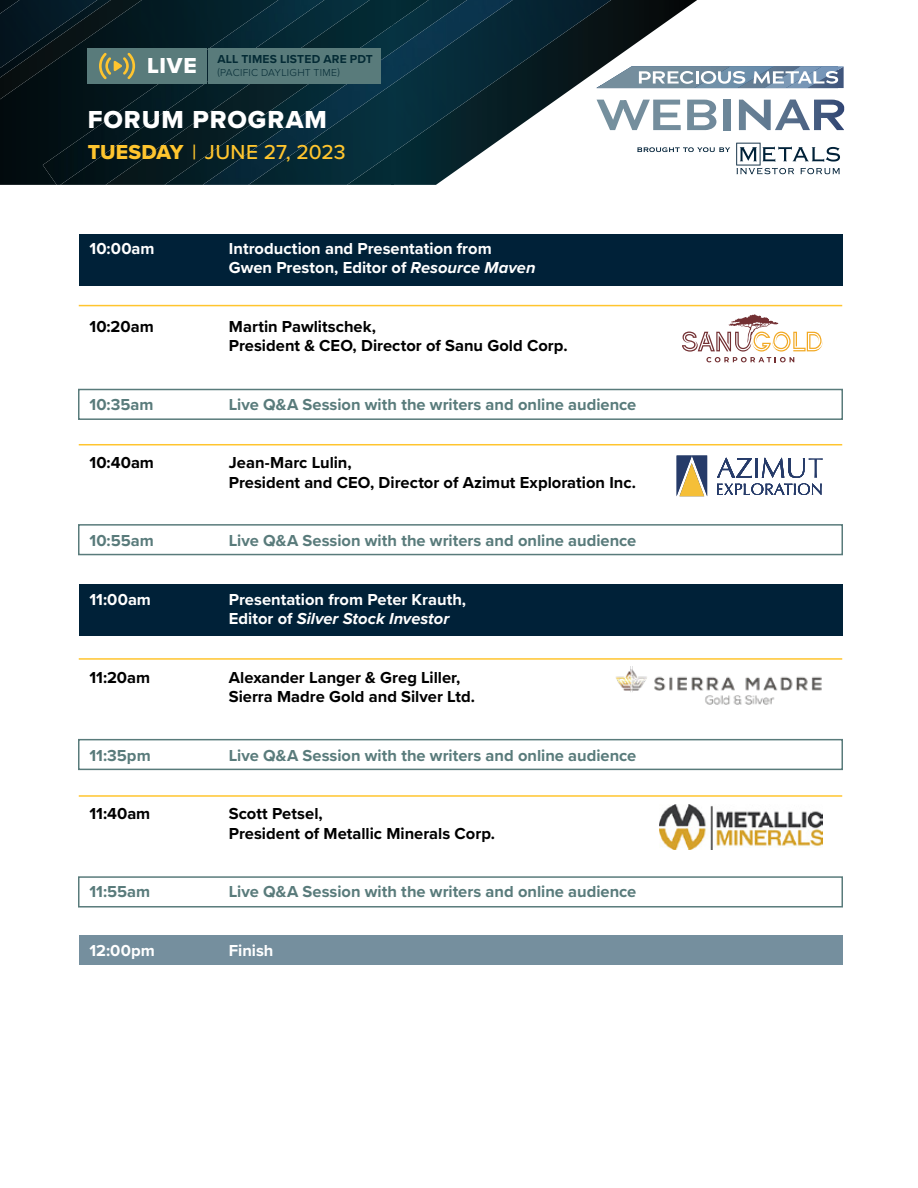
<style>
.page{position:relative;width:918px;height:1188px;background:#fff}
.page>*{position:absolute;margin:0;border:0;box-sizing:border-box;transform-origin:0 0}
.t1{font:25.5px "Proxima Nova Extrabld";letter-spacing:.04em;color:#fff}
.t2{font:500 21px "Proxima Nova";letter-spacing:.005em;color:#ffc52e}
.t3{font:700 16.5px/19.5px "Proxima Nova";color:#000}
.t4{font:700 16.5px "Proxima Nova";color:#597b7b}
.t5{font:700 16.5px/19.5px "Proxima Nova";color:#fff}
.t6{font:700 12px "Proxima Nova";letter-spacing:.02em;color:#042b35}
.t7{font:300 10.5px "Proxima Nova";letter-spacing:.025em;color:#042b35}
.s1{font-family:"Proxima Nova Extrabld";font-weight:400;font-size:22.5px;color:#fff}
.s2{font-family:"Proxima Nova Extrabld";font-weight:400}
.s3{font-style:italic}
</style>
<div class="page">
<svg style="left:624px;top:0;width:84px;height:153px"></svg>
<div style="left:123px;top:0;width:42px;height:185px;background:#03181f"></div>
<div style="left:110px;top:0;width:13px;height:185px;background:#03161c"></div>
<img style="left:0;top:0;width:110px;height:185px">
<img style="left:525px;top:0;width:99px;height:131px">
<div style="left:165px;top:0;width:38px;height:185px;background:#031c24"></div>
<img style="left:203px;top:0;width:322px;height:185px">
<div style="left:79px;top:234px;width:763px;height:51px;background:#002138"></div>
<div style="left:79px;top:585px;width:763px;height:51px;background:#002138"></div>
<div style="left:78px;top:389px;width:765px;height:31px;border:2px solid #597b7b"></div>
<div style="left:78px;top:524px;width:765px;height:31px;border:2px solid #597b7b"></div>
<div style="left:78px;top:739px;width:765px;height:31px;border:2px solid #597b7b"></div>
<div style="left:78px;top:876px;width:765px;height:32px;border:2px solid #597b7b"></div>
<div style="left:80px;top:935px;width:763px;height:30px;background:#758f9e"></div>
<hr style="left:79px;top:305px;width:763px;height:1px;background:#ffc52e">
<hr style="left:79px;top:444px;width:763px;height:1px;background:#ffc52e">
<hr style="left:79px;top:795px;width:763px;height:2px;background:#ffc52e">
<hr style="left:79px;top:658px;width:763px;height:2px;background:#ffc52e">
<div style="left:88px;top:48px;width:119px;height:36px;background:#597b7b"></div>
<div style="left:208px;top:48px;width:173px;height:36px;background:#597b7b"></div>
<svg style="left:99px;top:53px;width:36px;height:26px"></svg>
<svg style="left:736px;top:143px;width:104px;height:31px"></svg>
<svg style="left:637px;top:147px;width:93px;height:5px"></svg>
<svg style="left:597px;top:100px;width:84px;height:30px"></svg>
<svg style="left:687px;top:100px;width:29px;height:30px"></svg>
<div style="left:723px;top:100px;width:7px;height:30px;background:#6d8799"></div>
<svg style="left:739px;top:100px;width:105px;height:30px"></svg>
<svg style="left:596px;top:66px;width:248px;height:22px"></svg>
<svg style="left:682px;top:314px;width:141px;height:48px"></svg>
<svg style="left:717px;top:458px;width:106px;height:37px"></svg>
<svg style="left:677px;top:456px;width:30px;height:40px"></svg>
<img style="left:659px;top:805px;width:164px;height:44px">
<img style="left:615px;top:667px;width:207px;height:38px">
<p class="t6" style="left:147px;top:51px;width:227px"><span class="s1">LIVE</span> ALL TIMES LISTED ARE PDT</p>
<p class="t7" style="left:218px;top:67px;width:124px">(PACIFIC DAYLIGHT TIME)</p>
<h1 class="t1" style="left:88px;top:101px;width:241px">FORUM PROGRAM</h1>
<p class="t2" style="left:88px;top:136px;width:260px"><span class="s2">TUESDAY</span> | JUNE 27, 2023</p>
<p class="t5" style="left:89px;top:238px;width:67px">10:00am</p>
<p class="t5" style="left:229px;top:238px;width:308px">Introduction and Presentation from<br>Gwen Preston, Editor of <span class="s3">Resource Maven</span></p>
<p class="t3" style="left:89px;top:316px;width:66px">10:20am</p>
<p class="t3" style="left:229px;top:316px;width:340px">Martin Pawlitschek,<br>President &amp; CEO, Director of Sanu Gold Corp.</p>
<p class="t4" style="left:89px;top:392px;width:66px">10:35am</p>
<p class="t4" style="left:229px;top:392px;width:409px">Live Q&amp;A Session with the writers and online audience</p>
<p class="t3" style="left:89px;top:453px;width:66px">10:40am</p>
<p class="t3" style="left:229px;top:453px;width:409px">Jean-Marc Lulin,<br>President and CEO, Director of Azimut Exploration Inc.</p>
<p class="t4" style="left:89px;top:529px;width:66px">10:55am</p>
<p class="t4" style="left:229px;top:529px;width:409px">Live Q&amp;A Session with the writers and online audience</p>
<p class="t5" style="left:89px;top:589px;width:63px">11:00am</p>
<p class="t5" style="left:229px;top:589px;width:239px">Presentation from Peter Krauth,<br>Editor of <span class="s3">Silver Stock Investor</span></p>
<p class="t3" style="left:89px;top:667px;width:62px">11:20am</p>
<p class="t3" style="left:229px;top:667px;width:248px">Alexander Langer &amp; Greg Liller,<br>Sierra Madre Gold and Silver Ltd.</p>
<p class="t4" style="left:89px;top:743px;width:63px">11:35pm</p>
<p class="t4" style="left:229px;top:743px;width:409px">Live Q&amp;A Session with the writers and online audience</p>
<p class="t3" style="left:89px;top:804px;width:63px">11:40am</p>
<p class="t3" style="left:229px;top:804px;width:268px">Scott Petsel,<br>President of Metallic Minerals Corp.</p>
<p class="t4" style="left:89px;top:880px;width:62px">11:55am</p>
<p class="t4" style="left:229px;top:880px;width:409px">Live Q&amp;A Session with the writers and online audience</p>
<p class="t5" style="left:89px;top:940px;width:67px">12:00pm</p>
<p class="t5" style="left:229px;top:940px;width:46px">Finish</p>
</div>
